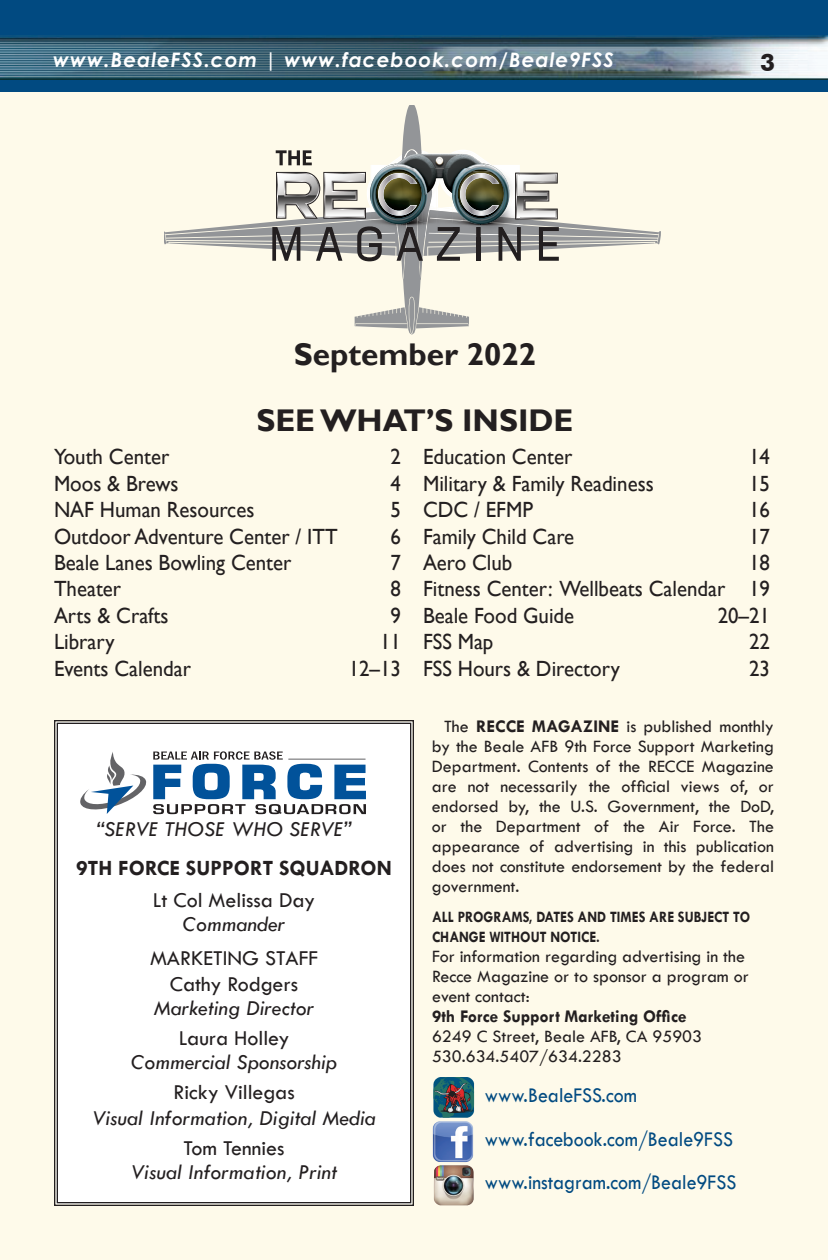
<style>
.page{position:relative;width:828px;height:1260px;background:#fefaea}
.page>*{position:absolute;margin:0;border:0;box-sizing:border-box;transform-origin:0 0}
.t1{font:700 31.4px "Gill Sans";color:#231f20}
.t2{font:700 24px "Futura BT";color:#231f20}
.t3{font:22px/26.4px "Gill Sans";color:#231f20;text-align:justify;scale:.95 1}
.t4{font:italic 22px "Tw Cen";color:#231f20}
.t5{font:22px/26px "Tw Cen";color:#231f20;text-align:center}
.t6{font:700 22px "Tw Cen";color:#231f20}
.t7{font:21.6px/43.4px "Tw Cen";color:#014a81;scale:.92 1}
.t8{font:italic 700 20px "Century Gothic";letter-spacing:.05em;color:#fff}
.t9{font:18px/20px "Tw Cen";color:#231f20}
.t10{font:700 18px "Tw Cen";color:#231f20}
.t11{font:700 16px/20px "Tw Cen";color:#231f20;scale:.89 1}
.s1{font-weight:700}
</style>
<div class="page">
<div style="left:54px;top:720px;width:360px;height:486px;background:#fff"></div>
<svg style="left:164px;top:105px;width:497px;height:229px"></svg>
<img style="left:393px;top:153px;width:23px;height:14px">
<img style="left:412px;top:168px;width:60px;height:20px">
<img style="left:432px;top:1121px;width:40px;height:41px">
<svg style="left:433px;top:1077px;width:40px;height:41px;background:#3b5a66"></svg>
<svg style="left:80px;top:751px;width:286px;height:63px;background:#a6bacd"></svg>
<img style="left:434px;top:1165px;width:40px;height:40px">
<img style="left:0;top:34px;width:828px;height:47px">
<div style="left:0;top:0;width:828px;height:34px;background:#014a81"></div>
<div style="left:0;top:81px;width:828px;height:11px;background:#014a81"></div>
<p class="t8" style="left:53px;top:44px;width:562px">www.BealeFSS.com | www.facebook.com/Beale9FSS</p>
<h2 class="t2" style="left:760px;top:48px;width:16px">3</h2>
<h1 class="t1" style="left:294px;top:335px;width:244px">September 2022</h1>
<h1 class="t1" style="left:256px;top:402px;width:319px">SEE WHAT’S INSIDE</h1>
<p class="t3" style="left:54px;top:444px;width:123px">Youth Center</p>
<p class="t3" style="left:391px;top:444px;width:13px">2</p>
<p class="t3" style="left:54px;top:471px;width:133px">Moos &amp; Brews</p>
<p class="t3" style="left:391px;top:471px;width:13px">4</p>
<p class="t3" style="left:54px;top:497px;width:213px">NAF Human Resources</p>
<p class="t3" style="left:391px;top:497px;width:13px">5</p>
<p class="t3" style="left:54px;top:523px;width:300px">Outdoor Adventure Center / ITT</p>
<p class="t3" style="left:391px;top:523px;width:12px">6</p>
<p class="t3" style="left:54px;top:550px;width:252px">Beale Lanes Bowling Center</p>
<p class="t3" style="left:391px;top:550px;width:12px">7</p>
<p class="t3" style="left:54px;top:576px;width:72px">Theater</p>
<p class="t3" style="left:391px;top:576px;width:12px">8</p>
<p class="t3" style="left:54px;top:603px;width:122px">Arts &amp; Crafts</p>
<p class="t3" style="left:391px;top:603px;width:13px">9</p>
<p class="t3" style="left:54px;top:629px;width:65px">Library</p>
<p class="t3" style="left:380px;top:629px;width:23px">11</p>
<p class="t3" style="left:54px;top:655px;width:146px">Events Calendar</p>
<p class="t3" style="left:349px;top:655px;width:56px">12–13</p>
<p class="t4" style="left:96px;top:816px;width:257px">“SERVE THOSE WHO SERVE”</p>
<p class="t6" style="left:76px;top:855px;width:317px">9TH FORCE SUPPORT SQUADRON</p>
<p class="t5" style="left:153px;top:887px;width:164px">Lt Col Melissa Day</p>
<p class="t4" style="left:183px;top:911px;width:104px">Commander</p>
<p class="t5" style="left:150px;top:945px;width:169px">MARKETING STAFF<br>Cathy Rodgers</p>
<p class="t4" style="left:154px;top:995px;width:162px">Marketing Director</p>
<p class="t5" style="left:179px;top:1025px;width:112px">Laura Holley</p>
<p class="t4" style="left:131px;top:1049px;width:207px">Commercial Sponsorship</p>
<p class="t5" style="left:173px;top:1079px;width:123px">Ricky Villegas</p>
<p class="t4" style="left:92px;top:1105px;width:285px">Visual Information, Digital Media</p>
<p class="t5" style="left:184px;top:1135px;width:102px">Tom Tennies</p>
<p class="t4" style="left:131px;top:1159px;width:208px">Visual Information, Print</p>
<p class="t3" style="left:423px;top:444px;width:159px">Education Center</p>
<p class="t3" style="left:749px;top:444px;width:24px">14</p>
<p class="t3" style="left:423px;top:471px;width:244px">Military &amp; Family Readiness</p>
<p class="t3" style="left:749px;top:471px;width:23px">15</p>
<p class="t3" style="left:423px;top:497px;width:117px">CDC / EFMP</p>
<p class="t3" style="left:749px;top:497px;width:24px">16</p>
<p class="t3" style="left:423px;top:523px;width:161px">Family Child Care</p>
<p class="t3" style="left:749px;top:523px;width:24px">17</p>
<p class="t3" style="left:423px;top:550px;width:96px">Aero Club</p>
<p class="t3" style="left:423px;top:550px;width:367px;text-indent:326px">18<br>Fitness Center: Wellbeats Calendar 19<br>Beale Food Guide</p>
<p class="t3" style="left:718px;top:603px;width:56px">20–21</p>
<p class="t3" style="left:423px;top:629px;width:75px">FSS Map</p>
<p class="t3" style="left:749px;top:629px;width:24px">22</p>
<p class="t3" style="left:423px;top:655px;width:209px">FSS Hours &amp; Directory</p>
<p class="t3" style="left:749px;top:655px;width:24px">23</p>
<p class="t9" style="left:432px;top:716px;width:344px;text-align:justify;text-indent:12px">The <span class="s1">RECCE MAGAZINE</span> is published monthly by the Beale AFB 9th Force Support Marketing Department. Contents of the RECCE Magazine are not necessarily the official views of, or endorsed by, the U.S. Government, the DoD, or the Department of the Air Force. The appearance of advertising in this publication does not constitute endorsement by the federal government.</p>
<p class="t11" style="left:432px;top:906px;width:359px">ALL PROGRAMS, DATES AND TIMES ARE SUBJECT TO<br>CHANGE WITHOUT NOTICE.</p>
<p class="t9" style="left:432px;top:946px;width:318px">For information regarding advertising in the<br>Recce Magazine or to sponsor a program or event contact:</p>
<p class="t10" style="left:432px;top:1005px;width:256px">9th Force Support Marketing Office</p>
<p class="t9" style="left:432px;top:1026px;width:272px">6249 C Street, Beale AFB, CA 95903<br>530.634.5407/634.2283</p>
<p class="t7" style="left:485px;top:1074px;width:275px">www.BealeFSS.com www.facebook.com/Beale9FSS www.instagram.com/Beale9FSS</p>
</div>
